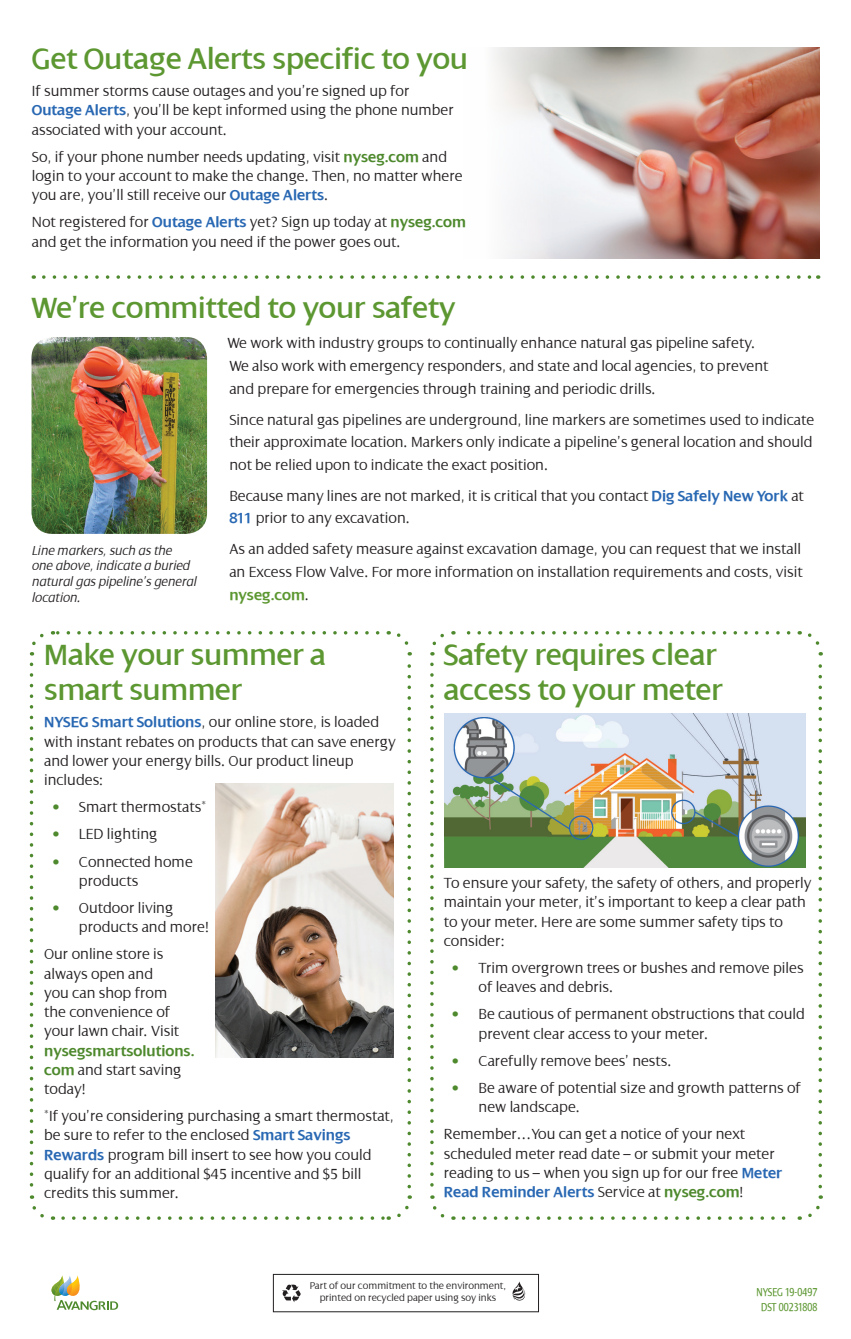
<style>
.page{position:relative;width:851px;height:1339px;background:#fff}
.page>*{position:absolute;margin:0;border:0;box-sizing:border-box;transform-origin:0 0}
.t1{font:31.5px/35.7px "Dialog";color:#5c9731}
.t2{font:300 15.75px/19.2px "Dialog";color:#231f20}
.t3{font:600 15.75px/19.2px "Dialog";color:#4e892d}
.t4{font:italic 300 14px/15.8px "Dialog";color:#231f20}
.t5{font:condensed 12.42px/14.9px "Dialog";color:#5c9731;text-align:center}
.t6{font:300 10.5px/12.6px "Dialog";color:#231f20;text-align:center}
.s1{font-weight:600;color:#2968b3}
.s2{font-weight:600;color:#4e892d}
.s3{font-weight:600;color:#5c9731}
.s4{color:#4e892d}
.s5{font-weight:300;color:#231f20}
</style>
<div class="page">
<svg style="left:30px;top:664px;width:23px;height:556px"></svg>
<svg style="left:63px;top:1195px;width:349px;height:25px"></svg>
<svg style="left:388px;top:631px;width:23px;height:555px"></svg>
<svg style="left:29px;top:631px;width:349px;height:24px"></svg>
<svg style="left:430px;top:633px;width:14px;height:22px"></svg>
<svg style="left:430px;top:664px;width:24px;height:556px"></svg>
<svg style="left:463px;top:1195px;width:360px;height:25px"></svg>
<svg style="left:799px;top:631px;width:23px;height:555px"></svg>
<svg style="left:453px;top:631px;width:335px;height:3px"></svg>
<svg style="left:51px;top:1275px;width:67px;height:35px"></svg>
<svg style="left:282px;top:1284px;width:18px;height:18px"></svg>
<svg style="left:512px;top:1281px;width:13px;height:19px"></svg>
<div style="left:273px;top:1274px;width:266px;height:38px;border:1px solid #231f20"></div>
<img style="left:494px;top:47px;width:325px;height:211px">
<img style="left:32px;top:337px;width:175px;height:197px">
<svg style="left:44px;top:275px;width:774px;height:4px"></svg>
<img style="left:216px;top:784px;width:178px;height:273px">
<img style="left:444px;top:714px;width:361px;height:154px">
<h1 class="t1" style="left:32px;top:41px;width:438px">Get Outage Alerts specific to you</h1>
<p class="t2" style="left:32px;top:82px;width:423px">If summer storms cause outages and you’re signed up for<br><span class="s1">Outage Alerts</span>, you’ll be kept informed using the phone number associated with your account.</p>
<p class="t2" style="left:32px;top:147px;width:432px">So, if your phone number needs updating, visit <span class="s2">nyseg.com</span> and login to your account to make the change. Then, no matter where you are, you’ll still receive our <span class="s1">Outage Alerts</span>.</p>
<p class="t2" style="left:32px;top:213px;width:435px">Not registered for <span class="s1">Outage Alerts</span> yet? Sign up today at <span class="s2">nyseg.com </span>and get the information you need if the power goes out.</p>
<h1 class="t1" style="left:32px;top:290px;width:425px">We’re committed to your safety</h1>
<p class="t2" style="left:228px;top:332px;width:542px;line-height:22.8px">We work with industry groups to continually enhance natural gas pipeline safety.<br>We also work with emergency responders, and state and local agencies, to prevent and prepare for emergencies through training and periodic drills.</p>
<p class="t2" style="left:229px;top:408px;width:586px;line-height:22.8px;text-align:justify">Since natural gas pipelines are underground, line markers are sometimes used to indicate their approximate location. Markers only indicate a pipeline’s general location and should not be relied upon to indicate the exact position.</p>
<p class="t2" style="left:229px;top:484px;width:576px;line-height:22.8px">Because many lines are not marked, it is critical that you contact <span class="s1">Dig Safely New York</span> at<br><span class="s1">811</span> prior to any excavation.</p>
<p class="t2" style="left:229px;top:538px;width:575px;line-height:22.8px;text-align:justify">As an added safety measure against excavation damage, you can request that we install an Excess Flow Valve. For more information on installation requirements and costs, visit <span class="s3">nyseg.com</span>.</p>
<p class="t4" style="left:32px;top:542px;width:166px">Line markers, such as the one above, indicate a buried natural gas pipeline’s general location.</p>
<h1 class="t1" style="left:44px;top:637px;width:283px">Make your summer a smart summer</h1>
<p class="t2" style="left:44px;top:713px;width:353px"><span class="s1">NYSEG Smart Solutions</span>, our online store, is loaded with instant rebates on products that can save energy and lower your energy bills. Our product lineup includes:</p>
<p class="t2" style="left:52px;top:798px;width:156px"><span class="s4">•</span> Smart thermostats*</p>
<p class="t2" style="left:52px;top:825px;width:107px"><span class="s4">•</span> LED lighting</p>
<p class="t2" style="left:79px;top:852px;width:115px;text-indent:-27px"><span class="s4">•</span> Connected home products</p>
<p class="t2" style="left:79px;top:898px;width:132px;text-indent:-27px"><span class="s4">•</span> Outdoor living products and more!</p>
<p class="t2" style="left:44px;top:945px;width:137px">Our online store is always open and you can shop from the convenience of your lawn chair. Visit</p>
<p class="t3" style="left:44px;top:1041px;width:152px">nysegsmartsolutions. com <span class="s5">and start saving today!</span></p>
<p class="t2" style="left:44px;top:1106px;width:351px">*If you’re considering purchasing a smart thermostat, be sure to refer to the enclosed <span class="s1">Smart Savings Rewards</span> program bill insert to see how you could qualify for an additional $45 incentive and $5 bill credits this summer.</p>
<h1 class="t1" style="left:444px;top:637px;width:281px;line-height:35px">Safety requires clear access to your meter</h1>
<p class="t2" style="left:444px;top:873px;width:369px">To ensure your safety, the safety of others, and properly maintain your meter, it’s important to keep a clear path to your meter. Here are some summer safety tips to consider:</p>
<p class="t2" style="left:478px;top:958px;width:326px;text-indent:-27px"><span class="s4">•</span> Trim overgrown trees or bushes and remove piles of leaves and debris.</p>
<p class="t2" style="left:478px;top:1005px;width:328px;text-indent:-27px"><span class="s4">•</span> Be cautious of permanent obstructions that could prevent clear access to your meter.</p>
<p class="t2" style="left:451px;top:1051px;width:221px"><span class="s4">•</span> Carefully remove bees’ nests.</p>
<p class="t2" style="left:478px;top:1078px;width:324px;text-indent:-27px"><span class="s4">•</span> Be aware of potential size and growth patterns of new landscape.</p>
<p class="t2" style="left:444px;top:1124px;width:340px">Remember…You can get a notice of your next scheduled meter read date – or submit your meter reading to us – when you sign up for our free <span class="s1">Meter Read Reminder Alerts</span> Service at <span class="s2">nyseg.com</span>!</p>
<p class="t6" style="left:310px;top:1279px;width:198px">Part of our commitment to the environment, printed on recycled paper using soy inks</p>
<p class="t5" style="left:756px;top:1284px;width:62px">NYSEG 19-0497<br>DST 00231808</p>
</div>
